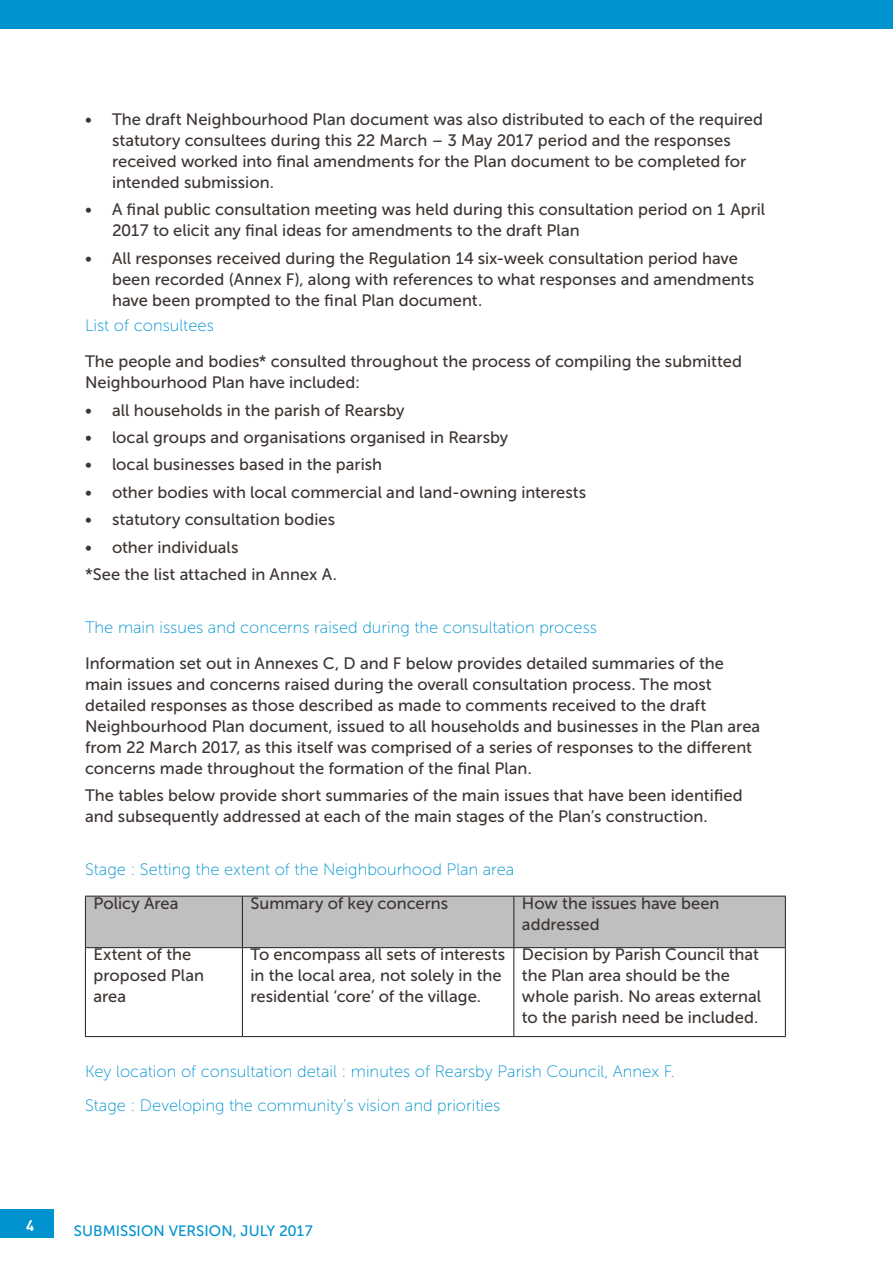
<style>
.page{position:relative;width:893px;height:1263px;background:#fff}
.page>*{position:absolute;margin:0;border:0;box-sizing:border-box;transform-origin:0 0}
.t1{font:16.5px/21px "Museo Sans 500";color:#3d3532}
.t2{font:16.5px/33.9px "Museo Sans 100";color:#0193cf}
.t3{font:15px "Museo Sans 500";letter-spacing:.005em;color:#0193cf}
.t4{font:700 15px "DIN";color:#fff}
</style>
<div class="page">
<div style="left:0;top:1209px;width:54px;height:29px;background:#0193cf"></div>
<div style="left:0;top:0;width:893px;height:29px;background:#0193cf"></div>
<div style="left:86px;top:897px;width:699px;height:50px;background:#bfbfbf"></div>
<hr style="left:85px;top:896px;width:157px;height:1px;background:#231f20">
<hr style="left:85px;top:896px;width:1px;height:51px;background:#231f20">
<hr style="left:242px;top:896px;width:272px;height:1px;background:#231f20">
<hr style="left:242px;top:896px;width:1px;height:51px;background:#231f20">
<hr style="left:514px;top:896px;width:272px;height:1px;background:#231f20">
<hr style="left:513px;top:896px;width:1px;height:51px;background:#231f20">
<hr style="left:785px;top:896px;width:1px;height:51px;background:#231f20">
<hr style="left:85px;top:947px;width:157px;height:1px;background:#231f20">
<hr style="left:85px;top:948px;width:1px;height:88px;background:#231f20">
<hr style="left:242px;top:947px;width:272px;height:1px;background:#231f20">
<hr style="left:242px;top:948px;width:1px;height:88px;background:#231f20">
<hr style="left:514px;top:947px;width:272px;height:1px;background:#231f20">
<hr style="left:513px;top:948px;width:1px;height:88px;background:#231f20">
<hr style="left:785px;top:948px;width:1px;height:88px;background:#231f20">
<hr style="left:85px;top:1036px;width:157px;height:1px;background:#231f20">
<hr style="left:242px;top:1036px;width:272px;height:1px;background:#231f20">
<hr style="left:514px;top:1036px;width:272px;height:1px;background:#231f20">
<p class="t1" style="left:112px;top:109px;width:653px;text-indent:-27px">• The draft Neighbourhood Plan document was also distributed to each of the required statutory consultees during this 22 March – 3 May 2017 period and the responses received worked into final amendments for the Plan document to be completed for intended submission.</p>
<p class="t1" style="left:112px;top:199px;width:655px;text-indent:-27px">• A final public consultation meeting was held during this consultation period on 1 April<br>2017 to elicit any final ideas for amendments to the draft Plan</p>
<p class="t1" style="left:112px;top:248px;width:644px;text-indent:-27px">• All responses received during the Regulation 14 six-week consultation period have been recorded (Annex F), along with references to what responses and amendments have been prompted to the final Plan document.</p>
<p class="t2" style="left:85px;top:309px;width:130px">List of consultees</p>
<p class="t1" style="left:85px;top:351px;width:658px">The people and bodies* consulted throughout the process of compiling the submitted<br>Neighbourhood Plan have included:</p>
<p class="t1" style="left:85px;top:399px;width:321px">• all households in the parish of Rearsby</p>
<p class="t1" style="left:85px;top:427px;width:425px">• local groups and organisations organised in Rearsby</p>
<p class="t1" style="left:85px;top:454px;width:299px">• local businesses based in the parish</p>
<p class="t1" style="left:85px;top:482px;width:503px">• other bodies with local commercial and land-owning interests</p>
<p class="t1" style="left:85px;top:509px;width:252px">• statutory consultation bodies</p>
<p class="t1" style="left:85px;top:533px;width:253px;line-height:27.5px">• other individuals<br>*See the list attached in Annex A.</p>
<p class="t2" style="left:85px;top:610px;width:513px">The main issues and concerns raised during the consultation process</p>
<p class="t1" style="left:85px;top:652px;width:677px">Information set out in Annexes C, D and F below provides detailed summaries of the main issues and concerns raised during the overall consultation process. The most detailed responses as those described as made to comments received to the draft Neighbourhood Plan document, issued to all households and businesses in the Plan area from 22 March 2017, as this itself was comprised of a series of responses to the different concerns made throughout the formation of the final Plan.</p>
<p class="t1" style="left:85px;top:785px;width:659px">The tables below provide short summaries of the main issues that have been identified and subsequently addressed at each of the main stages of the Plan’s construction.</p>
<p class="t2" style="left:85px;top:852px;width:431px">Stage : Setting the extent of the Neighbourhood Plan area</p>
<p class="t1" style="left:94px;top:893px;width:86px">Policy Area</p>
<p class="t1" style="left:250px;top:893px;width:199px">Summary of key concerns</p>
<p class="t1" style="left:522px;top:893px;width:199px">How the issues have been addressed</p>
<p class="t1" style="left:94px;top:944px;width:112px">Extent of the proposed Plan area</p>
<p class="t1" style="left:250px;top:944px;width:256px">To encompass all sets of interests in the local area, not solely in the residential ‘core’ of the village.</p>
<p class="t1" style="left:522px;top:944px;width:241px">Decision by Parish Council that the Plan area should be the whole parish. No areas external to the parish need be included.</p>
<p class="t2" style="left:85px;top:1055px;width:591px">Key location of consultation detail : minutes of Rearsby Parish Council, Annex F.<br>Stage : Developing the community’s vision and priorities</p>
<p class="t4" style="left:26px;top:1216px;width:10px">4</p>
<p class="t3" style="left:74px;top:1223px;width:241px">SUBMISSION VERSION, JULY 2017</p>
</div>
